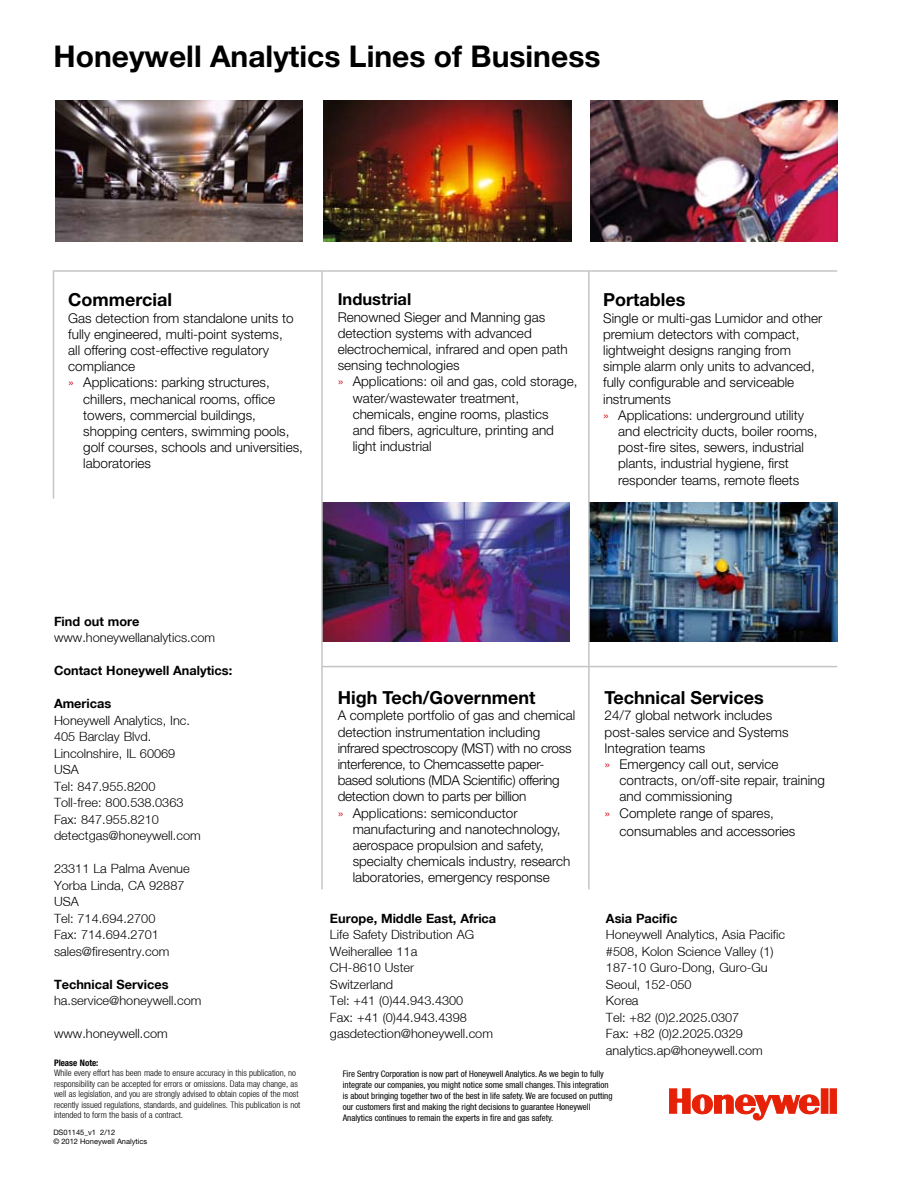
<style>
.page{position:relative;width:918px;height:1188px;background:#fff}
.page>*{position:absolute;margin:0;border:0;box-sizing:border-box;transform-origin:0 0}
.t1{font:700 30px "Helvetica Neue";color:#000}
.t2{font:700 18px "Helvetica Neue";color:#000}
.t3{font:700 16.5px "Helvetica Neue";color:#000}
.t4{font:300 13.5px/16.2px "Helvetica Neue";color:#000}
.t5{font:300 13.5px/16.2px "Helvetica Neue";letter-spacing:-.02em;color:#000}
.t6{font:300 12.75px/16.5px "Helvetica Neue LT";color:#000}
.t7{font:700 12.75px "Helvetica Neue LT";color:#000}
.t8{font:condensed 9px/10.8px "Helvetica Neue LT";color:#000}
.t9{font:300 condensed 9px/10.5px "Helvetica Neue LT";color:#000}
.t10{font:700 condensed 9px "Helvetica Neue";color:#000}
.t11{font:7.5px/9px "Helvetica Neue";color:#000}
.s1{color:#d1010e}
</style>
<div class="page">
<svg style="left:669px;top:1089px;width:151px;height:31px"></svg>
<div style="left:821px;top:1089px;width:7px;height:24px;background:#e62108;border:1px solid #e62108"></div>
<div style="left:830px;top:1089px;width:7px;height:24px;background:#e62108;border:1px solid #e62108"></div>
<img style="left:590px;top:502px;width:247px;height:140px">
<img style="left:323px;top:502px;width:247px;height:140px">
<img style="left:56px;top:100px;width:246px;height:142px">
<hr style="left:53px;top:270px;width:1px;height:229px;background:#c3c5c7">
<hr style="left:54px;top:270px;width:783px;height:2px;background:#c3c5c7">
<hr style="left:321px;top:271px;width:2px;height:618px;background:#c3c5c7">
<hr style="left:588px;top:271px;width:2px;height:618px;background:#c3c5c7">
<hr style="left:322px;top:666px;width:515px;height:1px;background:#c3c5c7">
<img style="left:323px;top:100px;width:248px;height:142px">
<img style="left:591px;top:100px;width:246px;height:142px">
<h1 class="t1" style="left:53px;top:38px;width:549px">Honeywell Analytics Lines of Business</h1>
<h2 class="t2" style="left:68px;top:289px;width:105px">Commercial</h2>
<p class="t4" style="left:68px;top:309px;width:227px">Gas detection from standalone units to fully engineered, multi-point systems, all offering cost-effective regulatory compliance<br><span class="s1">»</span> Applications: parking structures,</p>
<p class="t4" style="left:83px;top:390px;width:221px">chillers, mechanical rooms, office towers, commercial buildings, shopping centers, swimming pools, golf courses, schools and universities, laboratories</p>
<p class="t3" style="left:338px;top:289px;width:75px">Industrial</p>
<p class="t4" style="left:338px;top:308px;width:209px">Renowned Sieger and Manning gas</p>
<p class="t4" style="left:338px;top:325px;width:196px">detection systems with advanced</p>
<p class="t4" style="left:338px;top:341px;width:232px">electrochemical, infrared and open path</p>
<p class="t4" style="left:338px;top:357px;width:123px">sensing technologies</p>
<p class="t4" style="left:338px;top:373px;width:241px"><span class="s1">»</span> Applications: oil and gas, cold storage,</p>
<p class="t4" style="left:353px;top:389px;width:168px">water/wastewater treatment,</p>
<p class="t4" style="left:353px;top:406px;width:197px">chemicals, engine rooms, plastics</p>
<p class="t4" style="left:353px;top:422px;width:203px">and fibers, agriculture, printing and</p>
<p class="t4" style="left:353px;top:438px;width:80px">light industrial</p>
<h2 class="t2" style="left:603px;top:289px;width:84px">Portables</h2>
<p class="t4" style="left:603px;top:309px;width:221px">Single or multi-gas Lumidor and other premium detectors with compact, lightweight designs ranging from simple alarm only units to advanced, fully configurable and serviceable instruments<br><span class="s1">»</span> Applications: underground utility</p>
<p class="t4" style="left:618px;top:423px;width:201px">and electricity ducts, boiler rooms, post-fire sites, sewers, industrial plants, industrial hygiene, first responder teams, remote fleets</p>
<p class="t7" style="left:54px;top:613px;width:87px">Find out more</p>
<p class="t6" style="left:54px;top:629px;width:163px">www.honeywellanalytics.com</p>
<p class="t7" style="left:54px;top:663px;width:180px">Contact Honeywell Analytics:</p>
<p class="t7" style="left:54px;top:696px;width:59px">Americas</p>
<p class="t6" style="left:54px;top:712px;width:148px">Honeywell Analytics, Inc.<br>405 Barclay Blvd.<br>Lincolnshire, IL 60069<br>USA<br>Tel: 847.955.8200<br>Toll-free: 800.538.0363<br>Fax: 847.955.8210 detectgas@honeywell.com</p>
<p class="t6" style="left:54px;top:860px;width:137px">23311 La Palma Avenue<br>Yorba Linda, CA 92887<br>USA<br>Tel: 714.694.2700<br>Fax: 714.694.2701 sales@firesentry.com</p>
<p class="t7" style="left:54px;top:976px;width:116px">Technical Services</p>
<p class="t6" style="left:54px;top:992px;width:149px">ha.service@honeywell.com</p>
<p class="t6" style="left:54px;top:1025px;width:115px">www.honeywell.com</p>
<h2 class="t2" style="left:338px;top:687px;width:199px">High Tech/Government</h2>
<p class="t5" style="left:338px;top:707px;width:239px">A complete portfolio of gas and chemical detection instrumentation including infrared spectroscopy (MST) with no cross interference, to Chemcassette paper&shy;based solutions (MDA Scientific) offering detection down to parts per billion<br><span class="s1">»</span> Applications: semiconductor</p>
<p class="t4" style="left:353px;top:821px;width:219px">manufacturing and nanotechnology, aerospace propulsion and safety, specialty chemicals industry, research laboratories, emergency response</p>
<h2 class="t2" style="left:605px;top:687px;width:161px">Technical Services</h2>
<p class="t4" style="left:605px;top:707px;width:169px">24/7 global network includes</p>
<p class="t4" style="left:605px;top:723px;width:186px">post-sales service and Systems</p>
<p class="t4" style="left:605px;top:740px;width:102px">Integration teams</p>
<p class="t4" style="left:605px;top:756px;width:175px"><span class="s1">»</span> Emergency call out, service</p>
<p class="t4" style="left:620px;top:772px;width:207px">contracts, on/off-site repair, training</p>
<p class="t4" style="left:620px;top:788px;width:114px">and commissioning</p>
<p class="t4" style="left:605px;top:804px;width:171px"><span class="s1">»</span> Complete range of spares,</p>
<p class="t4" style="left:620px;top:822px;width:177px">consumables and accessories</p>
<p class="t7" style="left:606px;top:910px;width:73px">Asia Pacific</p>
<p class="t6" style="left:606px;top:926px;width:181px">Honeywell Analytics, Asia Pacific #508, Kolon Science Valley (1)<br>187-10 Guro-Dong, Guro-Gu<br>Seoul, 152-050<br>Korea<br>Tel: +82 (0)2.2025.0307<br>Fax: +82 (0)2.2025.0329 analytics.ap@honeywell.com</p>
<p class="t7" style="left:330px;top:910px;width:168px">Europe, Middle East, Africa</p>
<p class="t6" style="left:330px;top:926px;width:165px">Life Safety Distribution AG<br>Weiherallee 11a<br>CH-8610 Uster<br>Switzerland<br>Tel: +41 (0)44.943.4300<br>Fax: +41 (0)44.943.4398 gasdetection@honeywell.com</p>
<p class="t10" style="left:54px;top:1057px;width:46px">Please Note:</p>
<p class="t9" style="left:54px;top:1068px;width:248px">While every effort has been made to ensure accuracy in this publication, no responsibility can be accepted for errors or omissions. Data may change, as well as legislation, and you are strongly advised to obtain copies of the most recently issued regulations, standards, and guidelines. This publication is not intended to form the basis of a contract.</p>
<p class="t8" style="left:343px;top:1069px;width:271px">Fire Sentry Corporation is now part of Honeywell Analytics. As we begin to fully integrate our companies, you might notice some small changes. This integration is about bringing together two of the best in life safety. We are focused on putting our customers first and making the right decisions to guarantee Honeywell Analytics continues to remain the experts in fire and gas safety.</p>
<p class="t11" style="left:53px;top:1128px;width:95px">DS01145_v1 2/12<br>© 2012 Honeywell Analytics</p>
</div>
